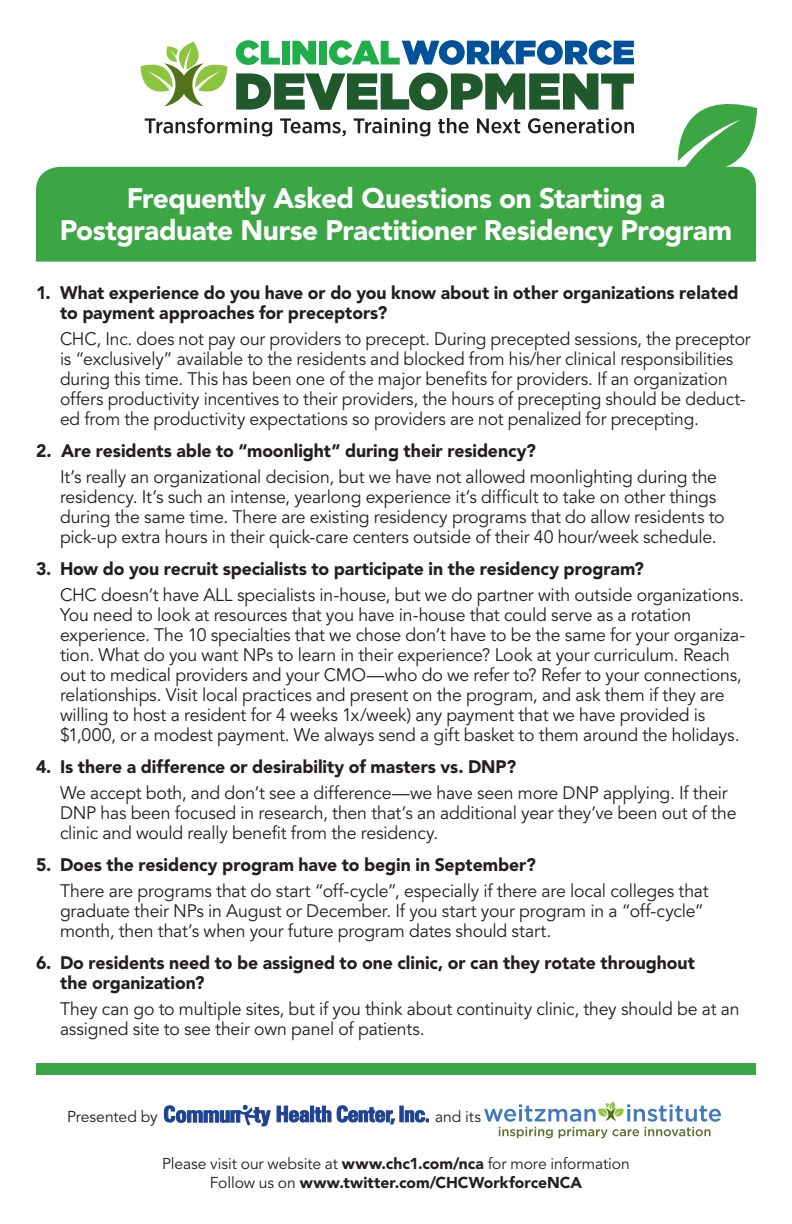
<style>
.page{position:relative;width:792px;height:1224px;background:#fff}
.page>*{position:absolute;margin:0;border:0;box-sizing:border-box;transform-origin:0 0}
.t1{font:900 28px/32px "Avenir LT Std";letter-spacing:-.015em;color:#fff;text-align:center}
.t2{font:18px/20px "Avenir LT Std";letter-spacing:-.01em;color:#231f20}
.t3{font:900 18px/20px "Avenir LT Std";letter-spacing:-.005em;color:#231f20}
.t4{font:15.6px/18.8px "Avenir LT Std";letter-spacing:-.005em;color:#231f20;text-align:center}
.s1{font-weight:900}
</style>
<div class="page">
<div style="left:36px;top:1063px;width:720px;height:12px;background:#3ca645"></div>
<svg style="left:484px;top:1101px;width:237px;height:38px"></svg>
<svg style="left:277px;top:1106px;width:32px;height:16px"></svg>
<div style="left:310px;top:1106px;width:4px;height:16px;background:#1f4392;border:1px solid #1f4392"></div>
<svg style="left:315px;top:1106px;width:16px;height:16px"></svg>
<svg style="left:337px;top:1105px;width:58px;height:19px"></svg>
<hr style="left:400px;top:1106px;width:3px;height:16px;background:#1f4392">
<svg style="left:405px;top:1110px;width:24px;height:12px"></svg>
<svg style="left:164px;top:1105px;width:107px;height:22px"></svg>
<svg style="left:236px;top:40px;width:44px;height:25px"></svg>
<div style="left:282px;top:41px;width:8px;height:23px;background:#20ae4b"></div>
<svg style="left:292px;top:41px;width:24px;height:23px"></svg>
<div style="left:319px;top:41px;width:8px;height:23px;background:#20ae4b"></div>
<svg style="left:236px;top:73px;width:398px;height:37px"></svg>
<svg style="left:145px;top:118px;width:127px;height:18px"></svg>
<svg style="left:280px;top:118px;width:66px;height:18px"></svg>
<svg style="left:354px;top:118px;width:76px;height:18px"></svg>
<svg style="left:438px;top:118px;width:31px;height:15px"></svg>
<svg style="left:477px;top:118px;width:43px;height:15px"></svg>
<svg style="left:528px;top:118px;width:106px;height:15px"></svg>
<svg style="left:141px;top:42px;width:86px;height:64px"></svg>
<svg style="left:329px;top:40px;width:305px;height:25px"></svg>
<svg style="left:678px;top:104px;width:79px;height:63px"></svg>
<div style="left:36px;top:167px;width:720px;height:95px;background:#3ca645"></div>
<p class="t1" style="left:60px;top:183px;width:674px">Frequently Asked Questions on Starting a<br>Postgraduate Nurse Practitioner Residency Program</p>
<p class="t3" style="left:60px;top:283px;width:680px;text-indent:-24px">1. What experience do you have or do you know about in other organizations related to payment approaches for preceptors?</p>
<p class="t2" style="left:60px;top:330px;width:692px">CHC, Inc. does not pay our providers to precept. During precepted sessions, the preceptor is “exclusively” available to the residents and blocked from his/her clinical responsibilities during this time. This has been one of the major benefits for providers. If an organization offers productivity incentives to their providers, the hours of precepting should be deduct&shy;ed from the productivity expectations so providers are not penalized for precepting.</p>
<p class="t3" style="left:36px;top:441px;width:502px">2. Are residents able to “moonlight” during their residency?</p>
<p class="t2" style="left:60px;top:468px;width:666px">It’s really an organizational decision, but we have not allowed moonlighting during the residency. It’s such an intense, yearlong experience it’s difficult to take on other things during the same time. There are existing residency programs that do allow residents to pick-up extra hours in their quick-care centers outside of their 40 hour/week schedule.</p>
<p class="t3" style="left:36px;top:559px;width:610px">3. How do you recruit specialists to participate in the residency program?</p>
<p class="t2" style="left:60px;top:586px;width:687px">CHC doesn’t have ALL specialists in-house, but we do partner with outside organizations.<br>You need to look at resources that you have in-house that could serve as a rotation experience. The 10 specialties that we chose don’t have to be the same for your organiza&shy;tion. What do you want NPs to learn in their experience? Look at your curriculum. Reach out to medical providers and your CMO—who do we refer to? Refer to your connections, relationships. Visit local practices and present on the program, and ask them if they are willing to host a resident for 4 weeks 1x/week) any payment that we have provided is $1,000, or a modest payment. We always send a gift basket to them around the holidays.</p>
<p class="t3" style="left:36px;top:757px;width:482px">4. Is there a difference or desirability of masters vs. DNP?</p>
<p class="t2" style="left:60px;top:784px;width:678px">We accept both, and don’t see a difference—we have seen more DNP applying. If their<br>DNP has been focused in research, then that’s an additional year they’ve been out of the clinic and would really benefit from the residency.</p>
<p class="t3" style="left:36px;top:855px;width:501px">5. Does the residency program have to begin in September?</p>
<p class="t2" style="left:60px;top:882px;width:650px">There are programs that do start “off-cycle”, especially if there are local colleges that graduate their NPs in August or December. If you start your program in a “off-cycle” month, then that’s when your future program dates should start.</p>
<p class="t3" style="left:60px;top:953px;width:636px;text-indent:-24px">6. Do residents need to be assigned to one clinic, or can they rotate throughout the organization?</p>
<p class="t2" style="left:60px;top:1000px;width:681px">They can go to multiple sites, but if you think about continuity clinic, they should be at an assigned site to see their own panel of patients.</p>
<p class="t4" style="left:67px;top:1107px;width:92px">Presented by</p>
<p class="t4" style="left:435px;top:1107px;width:47px">and its</p>
<p class="t4" style="left:162px;top:1155px;width:469px">Please visit our website at <span class="s1">www.chc1.com/nca</span> for more information<br>Follow us on <span class="s1">www.twitter.com/CHCWorkforceNCA</span></p>
</div>
